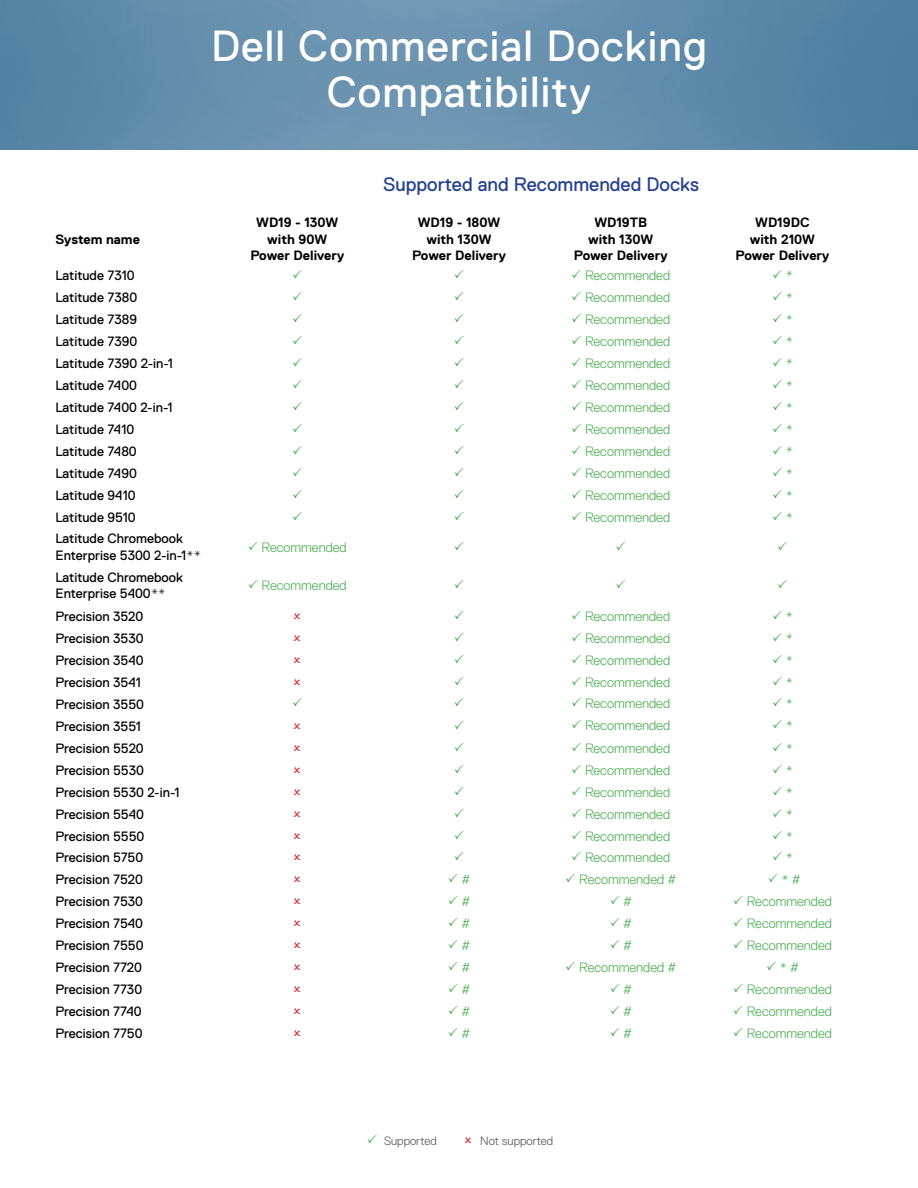
<style>
.page{position:relative;width:918px;height:1188px;background:#fff}
.page>*{position:absolute;margin:0;border:0;box-sizing:border-box;transform-origin:0 0}
.t1{font:43.5px/46.5px "Dell Replica";letter-spacing:.025em;color:#fff;text-align:center}
.t2{font:19.5px "Dell Replica";color:#25408f}
.t3{font:13.5px/16.2px "Dell Replica";color:#000}
.t4{font:300 13.5px "Dell Replica";color:#41ad49}
.t5{font:700 13.5px/16.2px "Dell Replica";color:#000;text-align:center}
.t6{font:13.5px "Dell Replica";color:#41ad49}
.t7{font:300 12px "Dell Replica";color:#4d4d4f}
.s1{font-weight:300}
</style>
<div class="page">
<img style="left:0;top:0;width:918px;height:150px">
<h1 class="t1" style="left:211px;top:23px;width:497px">Dell Commercial Docking<br>Compatibility</h1>
<p class="t5" style="left:56px;top:231px;width:86px">System name</p>
<h2 class="t2" style="left:383px;top:173px;width:317px">Supported and Recommended Docks</h2>
<p class="t5" style="left:250px;top:215px;width:95px">WD19 - 130W with 90W<br>Power Delivery</p>
<p class="t5" style="left:412px;top:215px;width:95px">WD19 - 180W with 130W<br>Power Delivery</p>
<p class="t5" style="left:574px;top:215px;width:95px">WD19TB<br>with 130W<br>Power Delivery</p>
<p class="t5" style="left:735px;top:215px;width:95px">WD19DC<br>with 210W<br>Power Delivery</p>
<p class="t3" style="left:56px;top:267px;width:81px">Latitude 7310</p>
<p class="t4" style="left:585px;top:268px;width:87px">Recommended</p>
<p class="t6" style="left:785px;top:268px;width:9px">*</p>
<p class="t3" style="left:56px;top:289px;width:83px">Latitude 7380</p>
<p class="t4" style="left:585px;top:290px;width:87px">Recommended</p>
<p class="t6" style="left:785px;top:290px;width:9px">*</p>
<p class="t3" style="left:56px;top:311px;width:83px">Latitude 7389</p>
<p class="t4" style="left:585px;top:312px;width:87px">Recommended</p>
<p class="t6" style="left:785px;top:312px;width:9px">*</p>
<p class="t3" style="left:56px;top:333px;width:83px">Latitude 7390</p>
<p class="t4" style="left:585px;top:334px;width:87px">Recommended</p>
<p class="t6" style="left:785px;top:334px;width:9px">*</p>
<p class="t3" style="left:56px;top:355px;width:119px">Latitude 7390 2-in-1</p>
<p class="t4" style="left:585px;top:356px;width:87px">Recommended</p>
<p class="t6" style="left:785px;top:356px;width:9px">*</p>
<p class="t3" style="left:56px;top:377px;width:83px">Latitude 7400</p>
<p class="t4" style="left:585px;top:377px;width:87px">Recommended</p>
<p class="t6" style="left:785px;top:377px;width:9px">*</p>
<p class="t3" style="left:56px;top:399px;width:119px">Latitude 7400 2-in-1</p>
<p class="t4" style="left:585px;top:399px;width:87px">Recommended</p>
<p class="t6" style="left:785px;top:399px;width:9px">*</p>
<p class="t3" style="left:56px;top:421px;width:80px">Latitude 7410</p>
<p class="t4" style="left:585px;top:421px;width:87px">Recommended</p>
<p class="t6" style="left:785px;top:421px;width:9px">*</p>
<p class="t3" style="left:56px;top:443px;width:83px">Latitude 7480</p>
<p class="t4" style="left:585px;top:443px;width:87px">Recommended</p>
<p class="t6" style="left:785px;top:443px;width:9px">*</p>
<p class="t3" style="left:56px;top:465px;width:83px">Latitude 7490</p>
<p class="t4" style="left:585px;top:465px;width:87px">Recommended</p>
<p class="t6" style="left:785px;top:465px;width:9px">*</p>
<p class="t3" style="left:56px;top:487px;width:82px">Latitude 9410</p>
<p class="t4" style="left:585px;top:487px;width:87px">Recommended</p>
<p class="t6" style="left:785px;top:487px;width:9px">*</p>
<p class="t3" style="left:56px;top:509px;width:82px">Latitude 9510</p>
<p class="t4" style="left:585px;top:509px;width:87px">Recommended</p>
<p class="t6" style="left:785px;top:509px;width:9px">*</p>
<p class="t3" style="left:56px;top:531px;width:147px">Latitude Chromebook<br>Enterprise 5300 2-in-1**</p>
<p class="t4" style="left:262px;top:539px;width:87px">Recommended</p>
<p class="t3" style="left:56px;top:569px;width:129px">Latitude Chromebook<br>Enterprise 5400**</p>
<p class="t4" style="left:262px;top:578px;width:87px">Recommended</p>
<p class="t3" style="left:56px;top:608px;width:89px">Precision 3520</p>
<p class="t4" style="left:585px;top:609px;width:87px">Recommended</p>
<p class="t6" style="left:785px;top:609px;width:9px">*</p>
<p class="t3" style="left:56px;top:630px;width:90px">Precision 3530</p>
<p class="t4" style="left:585px;top:631px;width:87px">Recommended</p>
<p class="t6" style="left:785px;top:631px;width:9px">*</p>
<p class="t3" style="left:56px;top:652px;width:90px">Precision 3540</p>
<p class="t4" style="left:585px;top:653px;width:87px">Recommended</p>
<p class="t6" style="left:785px;top:653px;width:9px">*</p>
<p class="t3" style="left:56px;top:674px;width:87px">Precision 3541</p>
<p class="t4" style="left:585px;top:675px;width:87px">Recommended</p>
<p class="t6" style="left:785px;top:675px;width:9px">*</p>
<p class="t3" style="left:56px;top:696px;width:90px">Precision 3550</p>
<p class="t4" style="left:585px;top:696px;width:87px">Recommended</p>
<p class="t6" style="left:785px;top:696px;width:9px">*</p>
<p class="t3" style="left:56px;top:718px;width:87px">Precision 3551</p>
<p class="t4" style="left:585px;top:718px;width:87px">Recommended</p>
<p class="t6" style="left:785px;top:718px;width:9px">*</p>
<p class="t3" style="left:56px;top:740px;width:90px">Precision 5520</p>
<p class="t4" style="left:585px;top:740px;width:87px">Recommended</p>
<p class="t6" style="left:785px;top:740px;width:9px">*</p>
<p class="t3" style="left:56px;top:762px;width:90px">Precision 5530</p>
<p class="t4" style="left:585px;top:762px;width:87px">Recommended</p>
<p class="t6" style="left:785px;top:762px;width:9px">*</p>
<p class="t3" style="left:56px;top:784px;width:126px">Precision 5530 2-in-1</p>
<p class="t4" style="left:585px;top:784px;width:87px">Recommended</p>
<p class="t6" style="left:785px;top:784px;width:9px">*</p>
<p class="t3" style="left:56px;top:806px;width:90px">Precision 5540</p>
<p class="t4" style="left:585px;top:806px;width:87px">Recommended</p>
<p class="t6" style="left:785px;top:806px;width:9px">*</p>
<p class="t3" style="left:56px;top:828px;width:90px">Precision 5550</p>
<p class="t4" style="left:585px;top:828px;width:87px">Recommended</p>
<p class="t6" style="left:785px;top:828px;width:9px">*</p>
<p class="t3" style="left:56px;top:850px;width:89px">Precision 5750</p>
<p class="t4" style="left:585px;top:850px;width:87px">Recommended</p>
<p class="t6" style="left:785px;top:850px;width:9px">*</p>
<p class="t3" style="left:56px;top:872px;width:89px">Precision 7520</p>
<p class="t4" style="left:462px;top:872px;width:10px">#</p>
<p class="t4" style="left:579px;top:872px;width:98px">Recommended #</p>
<p class="t6" style="left:781px;top:872px;width:21px">*<span class="s1">#</span></p>
<p class="t3" style="left:56px;top:894px;width:89px">Precision 7530</p>
<p class="t4" style="left:462px;top:894px;width:10px">#</p>
<p class="t4" style="left:624px;top:894px;width:10px">#</p>
<p class="t4" style="left:747px;top:894px;width:87px">Recommended</p>
<p class="t3" style="left:56px;top:916px;width:89px">Precision 7540</p>
<p class="t4" style="left:462px;top:916px;width:10px">#</p>
<p class="t4" style="left:624px;top:916px;width:10px">#</p>
<p class="t4" style="left:747px;top:916px;width:87px">Recommended</p>
<p class="t3" style="left:56px;top:938px;width:90px">Precision 7550</p>
<p class="t4" style="left:462px;top:938px;width:10px">#</p>
<p class="t4" style="left:624px;top:938px;width:10px">#</p>
<p class="t4" style="left:747px;top:938px;width:87px">Recommended</p>
<p class="t3" style="left:56px;top:960px;width:88px">Precision 7720</p>
<p class="t4" style="left:462px;top:960px;width:10px">#</p>
<p class="t4" style="left:579px;top:960px;width:98px">Recommended #</p>
<p class="t6" style="left:779px;top:960px;width:21px">* <span class="s1">#</span></p>
<p class="t3" style="left:56px;top:982px;width:88px">Precision 7730</p>
<p class="t4" style="left:462px;top:982px;width:10px">#</p>
<p class="t4" style="left:624px;top:982px;width:10px">#</p>
<p class="t4" style="left:747px;top:982px;width:87px">Recommended</p>
<p class="t3" style="left:56px;top:1004px;width:88px">Precision 7740</p>
<p class="t4" style="left:462px;top:1004px;width:10px">#</p>
<p class="t4" style="left:624px;top:1004px;width:10px">#</p>
<p class="t4" style="left:747px;top:1004px;width:87px">Recommended</p>
<p class="t3" style="left:56px;top:1026px;width:89px">Precision 7750</p>
<p class="t4" style="left:462px;top:1026px;width:10px">#</p>
<p class="t4" style="left:624px;top:1026px;width:10px">#</p>
<p class="t4" style="left:747px;top:1026px;width:87px">Recommended</p>
<p class="t7" style="left:384px;top:1134px;width:54px">Supported</p>
<p class="t7" style="left:480px;top:1134px;width:74px">Not supported</p>
</div>
